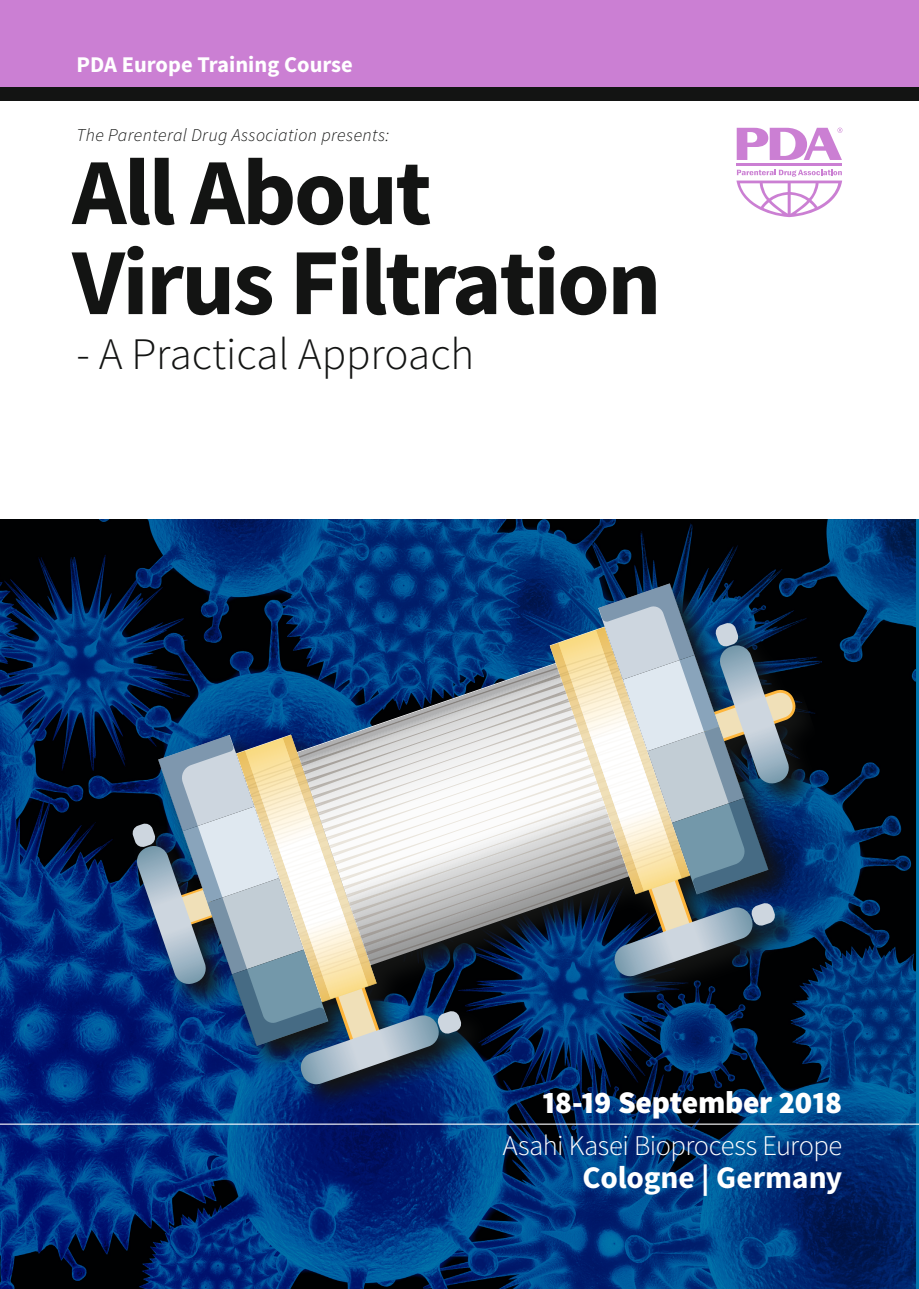
<style>
.page{position:relative;width:919px;height:1289px;background:#fff}
.page>*{position:absolute;margin:0;border:0;box-sizing:border-box;transform-origin:0 0}
.t1{font:700 94.5px/90px "Source Sans Pro";letter-spacing:-.025em;color:#131413}
.t2{font:300 45px "Source Sans Pro";color:#131413}
.t3{font:900 31.5px "Source Sans Pro";letter-spacing:-.01em;color:#fff}
.t4{font:700 31.5px "Source Sans Pro";letter-spacing:-.005em;color:#fff}
.t5{font:300 28.5px "Source Sans Pro";letter-spacing:-.02em;color:#fff}
.t6{font:700 22.5px "Source Sans Pro";color:#fff}
.t7{font:italic 300 18px "Source Sans Pro";letter-spacing:.025em;color:#131413}
</style>
<div class="page">
<div style="left:0;top:0;width:918px;height:87px;background:#cb7fd3"></div>
<div style="left:0;top:87px;width:918px;height:13px;background:#131413"></div>
<hr style="left:736px;top:163px;width:106px;height:2px;background:#cb7fd3">
<svg style="left:736px;top:170px;width:106px;height:47px"></svg>
<svg style="left:736px;top:128px;width:106px;height:32px"></svg>
<img style="left:0;top:519px;width:915px;height:769px">
<svg style="left:128px;top:579px;width:698px;height:536px;background:#002454"></svg>
<svg style="left:243px;top:652px;width:306px;height:82px;background:#003a7b"></svg>
<svg style="left:297px;top:663px;width:252px;height:302px"></svg>
<svg style="left:549px;top:583px;width:248px;height:395px;background:#606f7e"></svg>
<svg style="left:598px;top:583px;width:170px;height:311px;background:#95a3a9"></svg>
<svg style="left:132px;top:734px;width:330px;height:352px"></svg>
<svg style="left:158px;top:735px;width:170px;height:310px;background:#92a3af"></svg>
<hr style="left:0;top:1123px;width:918px;height:1px;background:#fff">
<p class="t6" style="left:77px;top:50px;width:278px">PDA Europe Training Course</p>
<p class="t7" style="left:77px;top:124px;width:314px">The Parenteral Drug Association presents:</p>
<h1 class="t1" style="left:72px;top:151px;width:590px">All About<br>Virus Filtration</h1>
<h2 class="t2" style="left:77px;top:326px;width:399px">- A Practical Approach</h2>
<h3 class="t3" style="left:542px;top:1081px;width:301px">18-19 September 2018</h3>
<h3 class="t5" style="left:503px;top:1127px;width:341px">Asahi Kasei Bioprocess Europe</h3>
<h3 class="t4" style="left:582px;top:1156px;width:261px">Cologne | Germany</h3>
</div>
